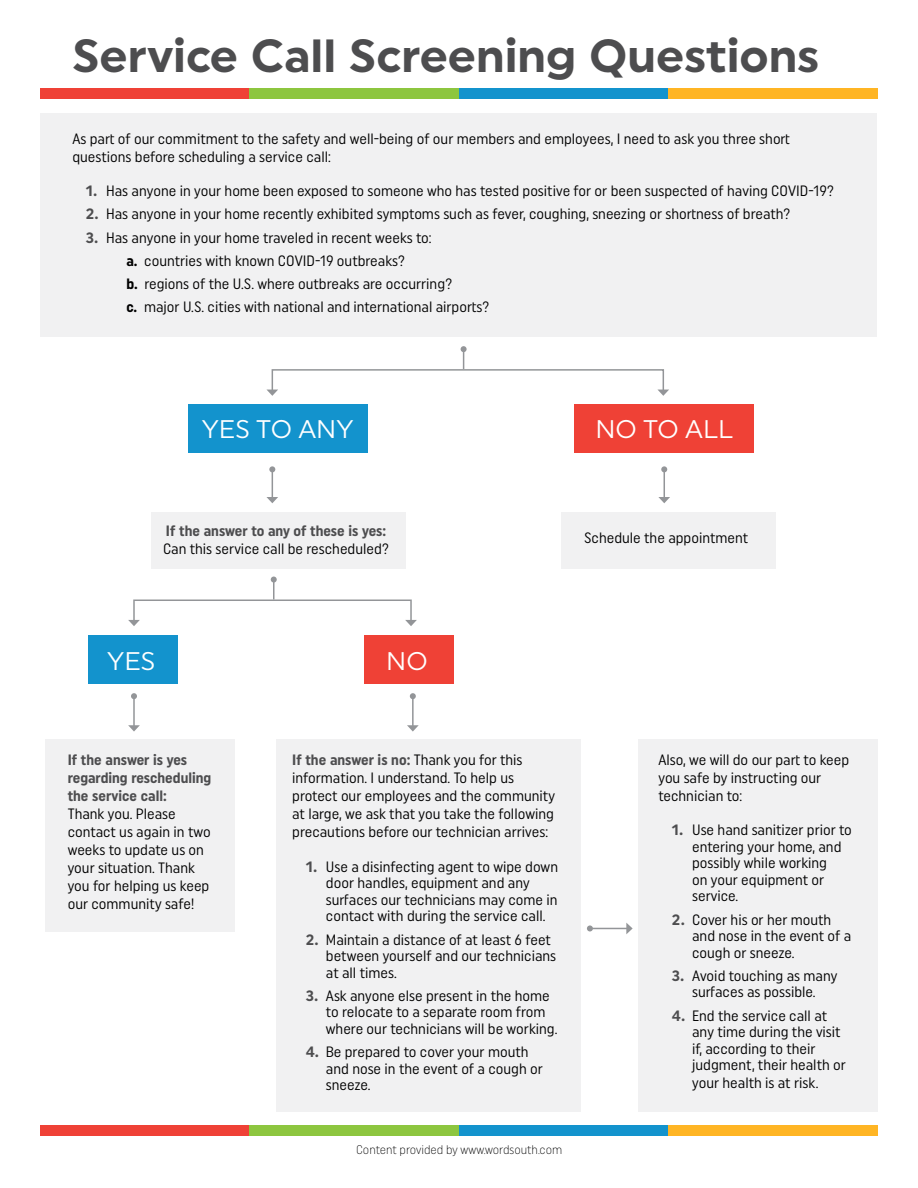
<style>
.page{position:relative;width:918px;height:1188px;background:#fff}
.page>*{position:absolute;margin:0;border:0;box-sizing:border-box;transform-origin:0 0}
.t1{font:700 46.5px "Uniform";color:#4d4d4f}
.t2{font:25.5px "Uniform";color:#fff}
.t3{font:15px/16.5px "Uniform Condensed";color:#000}
.t4{font:700 15px/18px "Uniform Condensed";color:#4d4d4f}
.t5{font:300 12.45px "Uniform Condensed";color:#000}
.s1{font-family:"Uniform";font-weight:700;color:#4d4d4f}
.s2{font-weight:700}
.s3{font-weight:700;color:#4d4d4f}
</style>
<div class="page">
<div style="left:40px;top:113px;width:838px;height:224px;background:#f1f1f2"></div>
<div style="left:151px;top:512px;width:255px;height:57px;background:#f1f1f2"></div>
<div style="left:45px;top:739px;width:189px;height:192px;background:#f1f1f2"></div>
<div style="left:276px;top:739px;width:304px;height:373px;background:#f1f1f2"></div>
<div style="left:638px;top:739px;width:240px;height:373px;background:#f1f1f2"></div>
<div style="left:561px;top:512px;width:215px;height:57px;background:#f1f1f2"></div>
<div style="left:40px;top:89px;width:210px;height:10px;background:#ef4136"></div>
<div style="left:250px;top:89px;width:209px;height:10px;background:#8dc63f"></div>
<div style="left:459px;top:89px;width:209px;height:10px;background:#1393cd"></div>
<div style="left:668px;top:89px;width:210px;height:10px;background:#ffb524"></div>
<div style="left:40px;top:1126px;width:210px;height:10px;background:#ef4136"></div>
<div style="left:250px;top:1126px;width:209px;height:10px;background:#8dc63f"></div>
<div style="left:459px;top:1126px;width:209px;height:10px;background:#1393cd"></div>
<div style="left:668px;top:1126px;width:210px;height:10px;background:#ffb524"></div>
<div style="left:188px;top:405px;width:179px;height:48px;background:#1393cd"></div>
<div style="left:89px;top:636px;width:89px;height:48px;background:#1393cd"></div>
<div style="left:364px;top:636px;width:90px;height:48px;background:#ef4136"></div>
<div style="left:575px;top:405px;width:179px;height:48px;background:#ef4136"></div>
<div style="left:272px;top:369px;width:392px;height:22px;border:2px solid #939598"></div>
<svg style="left:267px;top:390px;width:11px;height:6px"></svg>
<svg style="left:657px;top:390px;width:12px;height:6px"></svg>
<div style="left:133px;top:600px;width:279px;height:21px;border:2px solid #939598"></div>
<svg style="left:128px;top:620px;width:12px;height:6px"></svg>
<svg style="left:405px;top:620px;width:12px;height:6px"></svg>
<svg style="left:461px;top:346px;width:6px;height:23px"></svg>
<svg style="left:271px;top:577px;width:6px;height:23px"></svg>
<svg style="left:266px;top:466px;width:12px;height:37px"></svg>
<hr style="left:133px;top:696px;width:2px;height:30px;background:#939598">
<svg style="left:131px;top:693px;width:6px;height:6px"></svg>
<svg style="left:128px;top:725px;width:12px;height:7px"></svg>
<hr style="left:412px;top:696px;width:2px;height:30px;background:#939598">
<svg style="left:410px;top:693px;width:6px;height:6px"></svg>
<svg style="left:407px;top:725px;width:12px;height:7px"></svg>
<hr style="left:590px;top:928px;width:37px;height:1px;background:#939598">
<svg style="left:587px;top:925px;width:6px;height:6px"></svg>
<svg style="left:626px;top:923px;width:7px;height:11px"></svg>
<svg style="left:658px;top:466px;width:12px;height:37px"></svg>
<p class="t1" style="left:72px;top:28px;width:748px">Service Call Screening Questions</p>
<p class="t3" style="left:72px;top:129px;width:719px;line-height:18px">As part of our commitment to the safety and well-being of our members and employees, I need to ask you three short questions before scheduling a service call:</p>
<p class="t3" style="left:86px;top:182px;width:750px"><span class="s1">1.</span> Has anyone in your home been exposed to someone who has tested positive for or been suspected of having COVID-19?</p>
<p class="t3" style="left:86px;top:206px;width:706px"><span class="s1">2.</span> Has anyone in your home recently exhibited symptoms such as fever, coughing, sneezing or shortness of breath?</p>
<p class="t3" style="left:86px;top:229px;width:347px"><span class="s1">3.</span> Has anyone in your home traveled in recent weeks to:</p>
<p class="t3" style="left:126px;top:252px;width:280px"><span class="s2">a.</span> countries with known COVID-19 outbreaks?</p>
<p class="t3" style="left:126px;top:275px;width:327px"><span class="s2">b.</span> regions of the U.S. where outbreaks are occurring?</p>
<p class="t3" style="left:126px;top:299px;width:364px"><span class="s2">c.</span> major U.S. cities with national and international airports?</p>
<p class="t2" style="left:202px;top:414px;width:153px">YES TO ANY</p>
<p class="t4" style="left:166px;top:521px;width:222px">If the answer to any of these is yes:</p>
<p class="t3" style="left:163px;top:540px;width:228px">Can this service call be rescheduled?</p>
<p class="t2" style="left:595px;top:414px;width:139px">NO TO ALL</p>
<p class="t3" style="left:584px;top:529px;width:166px">Schedule the appointment</p>
<p class="t2" style="left:107px;top:645px;width:50px">YES</p>
<p class="t2" style="left:386px;top:645px;width:43px">NO</p>
<p class="t4" style="left:68px;top:751px;width:145px">If the answer is yes regarding rescheduling the service call:</p>
<p class="t3" style="left:68px;top:805px;width:145px;line-height:18px">Thank you. Please contact us again in two weeks to update us on your situation. Thank you for helping us keep our community safe!</p>
<p class="t3" style="left:292px;top:751px;width:264px;line-height:18px"><span class="s3">If the answer is no:</span> Thank you for this information. I understand. To help us protect our employees and the community at large, we ask that you take the following precautions before our technician arrives:</p>
<p class="t3" style="left:326px;top:858px;width:234px;text-indent:-20px"><span class="s1">1.</span> Use a disinfecting agent to wipe down door handles, equipment and any surfaces our technicians may come in contact with during the service call.</p>
<p class="t3" style="left:326px;top:931px;width:232px;text-indent:-20px"><span class="s1">2.</span> Maintain a distance of at least 6 feet between yourself and our technicians at all times.</p>
<p class="t3" style="left:326px;top:987px;width:233px;text-indent:-20px"><span class="s1">3.</span> Ask anyone else present in the home to relocate to a separate room from where our technicians will be working.</p>
<p class="t3" style="left:326px;top:1043px;width:218px;text-indent:-20px"><span class="s1">4.</span> Be prepared to cover your mouth and nose in the event of a cough or sneeze.</p>
<p class="t5" style="left:356px;top:1142px;width:208px">Content provided by www.wordsouth.com</p>
<p class="t3" style="left:658px;top:750px;width:192px;line-height:18px">Also, we will do our part to keep you safe by instructing our technician to:</p>
<p class="t3" style="left:692px;top:822px;width:161px;text-indent:-20px"><span class="s1">1.</span> Use hand sanitizer prior to entering your home, and possibly while working<br>on your equipment or service.</p>
<p class="t3" style="left:692px;top:911px;width:161px;text-indent:-20px"><span class="s1">2.</span> Cover his or her mouth and nose in the event of a cough or sneeze.</p>
<p class="t3" style="left:672px;top:967px;width:167px;text-align:center"><span class="s1">3.</span> Avoid touching as many surfaces as possible.</p>
<p class="t3" style="left:692px;top:1007px;width:155px;text-indent:-20px"><span class="s1">4.</span> End the service call at any time during the visit if, according to their judgment, their health or</p>
<p class="t3" style="left:692px;top:1074px;width:128px">your health is at risk.</p>
</div>
